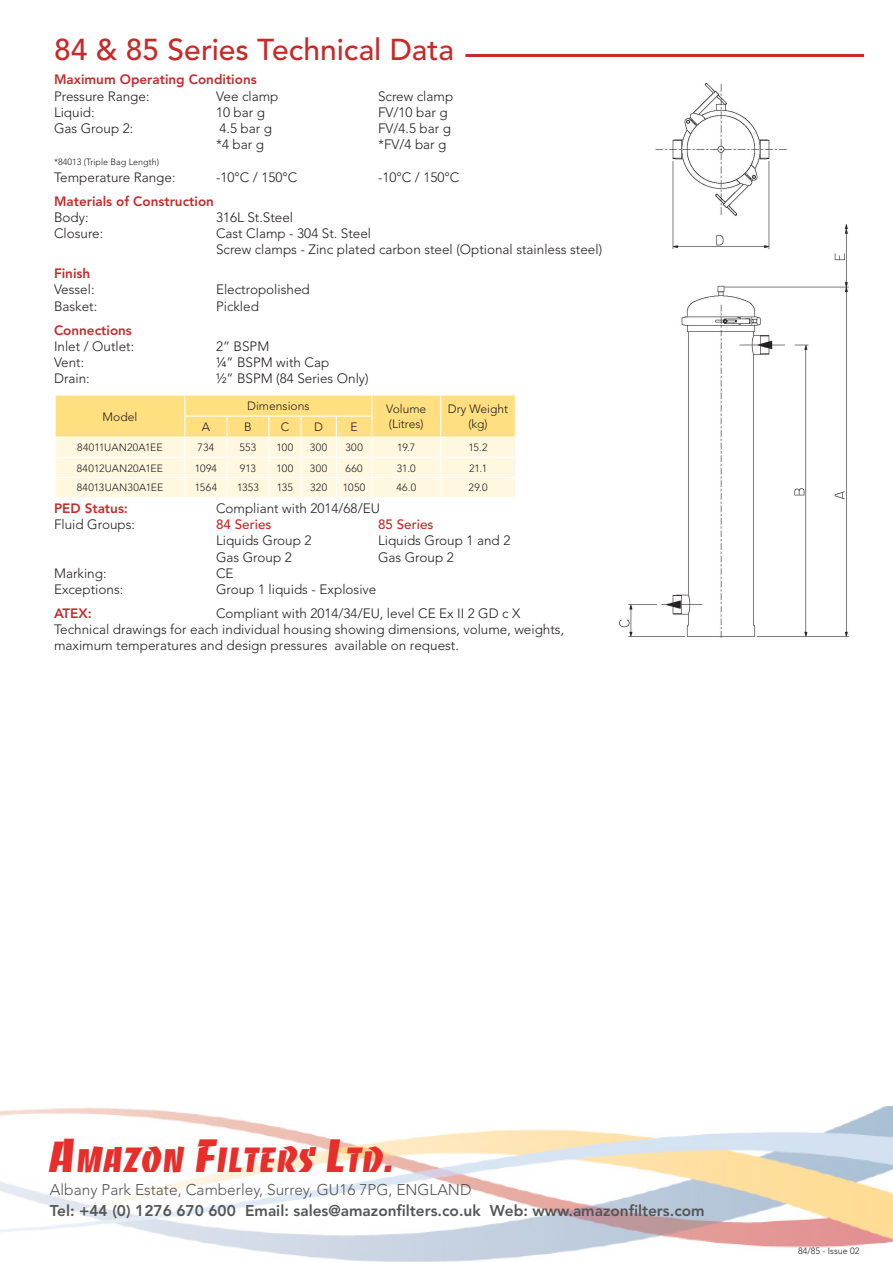
<style>
.page{position:relative;width:893px;height:1263px;background:#fff}
.page>*{position:absolute;margin:0;border:0;box-sizing:border-box;transform-origin:0 0}
.t1{font:34.05px "Banco";color:#e72e2a}
.t2{font:500 30px "Avenir LT Std";color:#c62a2a}
.t3{font:800 15.45px "Avenir LT Std";color:#545557}
.t4{font:300 15.45px "Avenir LT Std";color:#545557}
.t5{font:300 13.5px/16.2px "Avenir LT Std";color:#231f20}
.t6{font:800 13.5px "Avenir LT Std";color:#c62a2a}
.t7{font:500 13.5px "Avenir LT Std";color:#c62a2a}
.t8{font:300 12px/14.4px "Avenir LT Std";color:#231f20}
.t9{font:300 10.5px "Avenir LT Std";letter-spacing:.015em;color:#231f20}
.t10{font:300 9px "Avenir LT Std";color:#231f20}
.s1{font-size:45.3px}
</style>
<div class="page">
<img style="left:0;top:1106px;width:893px;height:156px">
<img style="left:619px;top:83px;width:230px;height:555px">
<hr style="left:465px;top:54px;width:399px;height:3px;background:#c62a2a">
<svg style="left:55px;top:395px;width:461px;height:102px;background:#ffedbb"></svg>
<hr style="left:185px;top:437px;width:42px;height:1px;background:#fff">
<hr style="left:227px;top:437px;width:42px;height:1px;background:#fff">
<hr style="left:269px;top:437px;width:32px;height:1px;background:#fff">
<hr style="left:301px;top:437px;width:35px;height:1px;background:#fff">
<hr style="left:336px;top:437px;width:36px;height:1px;background:#fff">
<p class="t2" style="left:54px;top:33px;width:402px">84 &amp; 85 Series Technical Data</p>
<p class="t6" style="left:54px;top:72px;width:204px">Maximum Operating Conditions</p>
<p class="t5" style="left:54px;top:88px;width:97px">Pressure Range:</p>
<p class="t5" style="left:216px;top:88px;width:64px">Vee clamp</p>
<p class="t5" style="left:378px;top:88px;width:77px">Screw clamp</p>
<p class="t5" style="left:54px;top:104px;width:42px">Liquid:</p>
<p class="t5" style="left:216px;top:104px;width:51px">10 bar g</p>
<p class="t5" style="left:378px;top:104px;width:71px">FV/10 bar g</p>
<p class="t5" style="left:54px;top:120px;width:81px">Gas Group 2:</p>
<p class="t5" style="left:220px;top:120px;width:54px">4.5 bar g</p>
<p class="t5" style="left:378px;top:120px;width:75px">FV/4.5 bar g</p>
<p class="t5" style="left:216px;top:136px;width:50px">*4 bar g</p>
<p class="t5" style="left:378px;top:136px;width:70px">*FV/4 bar g</p>
<p class="t10" style="left:54px;top:157px;width:107px">*84013 (Triple Bag Length)</p>
<p class="t5" style="left:54px;top:169px;width:123px">Temperature Range:</p>
<p class="t5" style="left:216px;top:169px;width:83px">-10°C / 150°C</p>
<p class="t5" style="left:378px;top:169px;width:83px">-10°C / 150°C</p>
<p class="t6" style="left:54px;top:193px;width:161px">Materials of Construction</p>
<p class="t5" style="left:54px;top:209px;width:36px">Body:</p>
<p class="t5" style="left:216px;top:209px;width:79px">316L St.Steel</p>
<p class="t5" style="left:54px;top:225px;width:51px">Closure:</p>
<p class="t5" style="left:216px;top:225px;width:157px">Cast Clamp - 304 St. Steel</p>
<p class="t5" style="left:216px;top:241px;width:388px">Screw clamps - Zinc plated carbon steel (Optional stainless steel)</p>
<p class="t6" style="left:54px;top:265px;width:38px">Finish</p>
<p class="t5" style="left:54px;top:282px;width:42px">Vessel:</p>
<p class="t5" style="left:216px;top:282px;width:95px">Electropolished</p>
<p class="t5" style="left:54px;top:298px;width:45px">Basket:</p>
<p class="t5" style="left:216px;top:298px;width:44px">Pickled</p>
<p class="t6" style="left:54px;top:322px;width:79px">Connections</p>
<p class="t5" style="left:54px;top:338px;width:82px">Inlet / Outlet:</p>
<p class="t5" style="left:216px;top:338px;width:55px">2” BSPM</p>
<p class="t5" style="left:54px;top:354px;width:32px">Vent:</p>
<p class="t5" style="left:216px;top:354px;width:115px">¼” BSPM with Cap</p>
<p class="t5" style="left:54px;top:370px;width:37px">Drain:</p>
<p class="t5" style="left:216px;top:370px;width:154px">½” BSPM (84 Series Only)</p>
<p class="t8" style="left:103px;top:409px;width:36px">Model</p>
<p class="t8" style="left:247px;top:399px;width:64px">Dimensions</p>
<p class="t8" style="left:386px;top:402px;width:42px">Volume (Litres)</p>
<p class="t8" style="left:448px;top:402px;width:62px">Dry Weight</p>
<p class="t8" style="left:202px;top:420px;width:10px">A</p>
<p class="t8" style="left:244px;top:420px;width:9px">B</p>
<p class="t8" style="left:281px;top:420px;width:10px">C</p>
<p class="t8" style="left:314px;top:420px;width:10px">D</p>
<p class="t8" style="left:351px;top:420px;width:9px">E</p>
<p class="t8" style="left:468px;top:416px;width:21px">(kg)</p>
<p class="t9" style="left:77px;top:441px;width:87px">84011UAN20A1EE</p>
<p class="t9" style="left:198px;top:441px;width:18px">734</p>
<p class="t9" style="left:240px;top:441px;width:18px">553</p>
<p class="t9" style="left:276px;top:441px;width:18px">100</p>
<p class="t9" style="left:310px;top:441px;width:19px">300</p>
<p class="t9" style="left:345px;top:441px;width:19px">300</p>
<p class="t9" style="left:397px;top:441px;width:20px">19.7</p>
<p class="t9" style="left:468px;top:441px;width:21px">15.2</p>
<p class="t9" style="left:77px;top:462px;width:88px">84012UAN20A1EE</p>
<p class="t9" style="left:195px;top:462px;width:24px">1094</p>
<p class="t9" style="left:240px;top:462px;width:18px">913</p>
<p class="t9" style="left:276px;top:462px;width:18px">100</p>
<p class="t9" style="left:310px;top:462px;width:19px">300</p>
<p class="t9" style="left:345px;top:462px;width:19px">660</p>
<p class="t9" style="left:397px;top:462px;width:20px">31.0</p>
<p class="t9" style="left:469px;top:462px;width:20px">21.1</p>
<p class="t9" style="left:77px;top:482px;width:88px">84013UAN30A1EE</p>
<p class="t9" style="left:195px;top:482px;width:24px">1564</p>
<p class="t9" style="left:237px;top:482px;width:23px">1353</p>
<p class="t9" style="left:277px;top:482px;width:18px">135</p>
<p class="t9" style="left:310px;top:482px;width:18px">320</p>
<p class="t9" style="left:343px;top:482px;width:24px">1050</p>
<p class="t9" style="left:396px;top:482px;width:21px">46.0</p>
<p class="t9" style="left:469px;top:482px;width:21px">29.0</p>
<p class="t6" style="left:54px;top:500px;width:75px">PED Status:</p>
<p class="t5" style="left:216px;top:500px;width:165px">Compliant with 2014/68/EU</p>
<p class="t5" style="left:54px;top:517px;width:83px">Fluid Groups:</p>
<p class="t7" style="left:216px;top:517px;width:57px">84 Series</p>
<p class="t7" style="left:378px;top:517px;width:57px">85 Series</p>
<p class="t5" style="left:216px;top:533px;width:97px">Liquids Group 2</p>
<p class="t5" style="left:378px;top:533px;width:134px">Liquids Group 1 and 2</p>
<p class="t5" style="left:216px;top:549px;width:77px">Gas Group 2</p>
<p class="t5" style="left:378px;top:549px;width:77px">Gas Group 2</p>
<p class="t5" style="left:54px;top:565px;width:54px">Marking:</p>
<p class="t5" style="left:216px;top:565px;width:19px">CE</p>
<p class="t5" style="left:54px;top:581px;width:71px">Exceptions:</p>
<p class="t5" style="left:216px;top:581px;width:162px">Group 1 liquids - Explosive</p>
<p class="t6" style="left:54px;top:605px;width:39px">ATEX:</p>
<p class="t5" style="left:216px;top:605px;width:306px">Compliant with 2014/34/EU, level CE Ex II 2 GD c X</p>
<p class="t5" style="left:54px;top:622px;width:512px">Technical drawings for each individual housing showing dimensions, volume, weights, maximum temperatures and design pressures available on request.</p>
<p class="t1" style="left:50px;top:1137px;width:346px"><span class="s1">A</span>MAZON <span class="s1">F</span>ILTERS <span class="s1">L</span>TD.</p>
<p class="t4" style="left:50px;top:1181px;width:423px">Albany Park Estate, Camberley, Surrey, GU16 7PG, ENGLAND</p>
<p class="t3" style="left:50px;top:1201px;width:656px">Tel: +44 (0) 1276 670 600 Email: sales@amazonfilters.co.uk Web: www.amazonfilters.com</p>
<p class="t10" style="left:798px;top:1245px;width:63px">84/85 - Issue 02</p>
</div>
